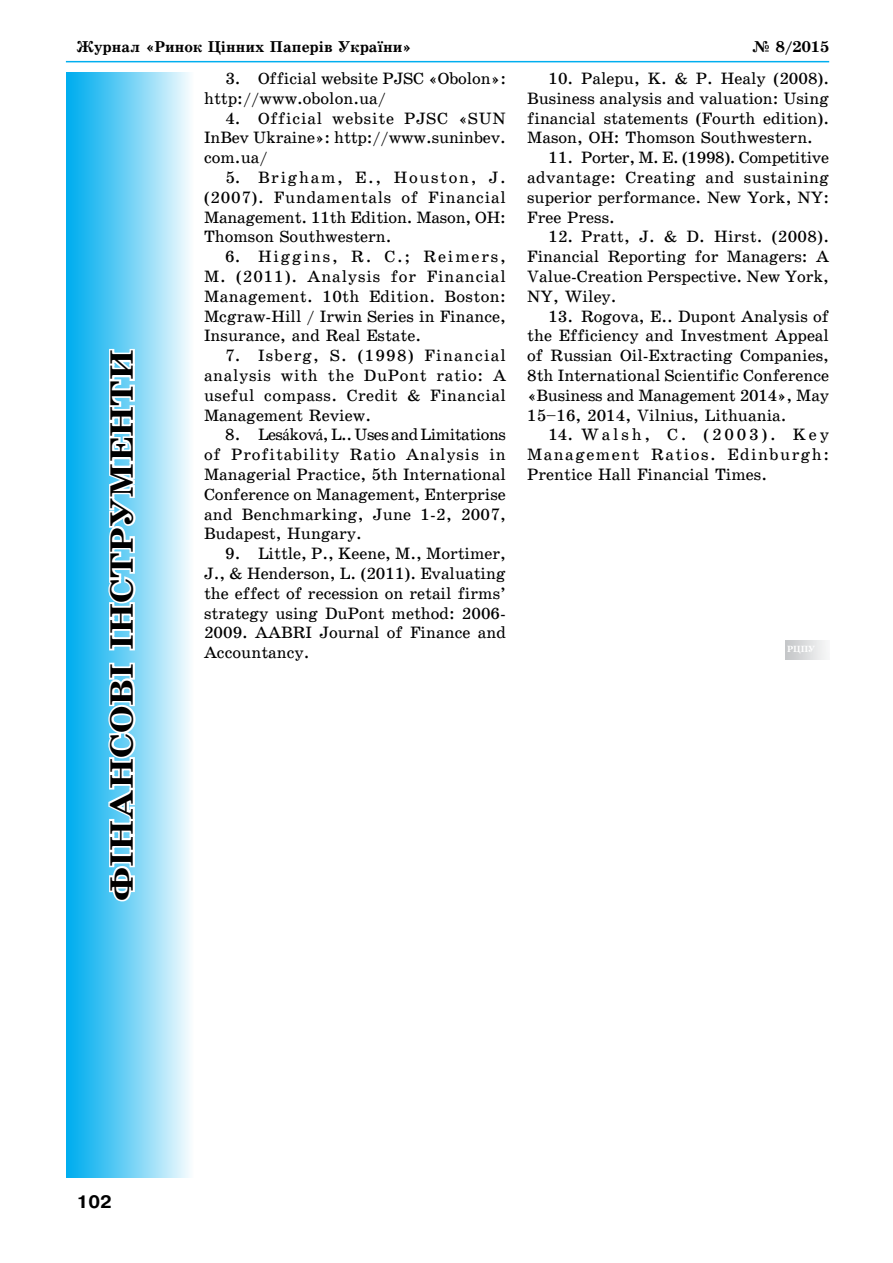
<style>
.page{position:relative;width:893px;height:1263px;background:#fff}
.page>*{position:absolute;margin:0;border:0;box-sizing:border-box;transform-origin:0 0}
.t1{font:700 32.4px "Ukrainian School";color:#000;scale:1.17 1}
.t2{font:700 18px "Pragmatica C";color:#000}
.t3{font:16.5px/19.8px "Ukrainian School";color:#000;text-align:justify}
.t4{font:700 15.75px "Ukrainian School";color:#000}
.t5{font:700 9px "Ukrainian School";color:#fff}
.s1{font-family:"Times New Roman"}
</style>
<div class="page">
<div style="left:66px;top:72px;width:127px;height:1106px;background:linear-gradient(to right,#0ae,#f4fbfe)"></div>
<hr style="left:66px;top:61px;width:763px;height:1px;background:#00aeef">
<svg style="left:105px;top:661px;width:33px;height:243px"></svg>
<svg style="left:106px;top:347px;width:32px;height:305px"></svg>
<p class="t4" style="left:77px;top:38px;width:337px">Журнал «Ринок Цінних Паперів України»</p>
<p class="t4" style="left:752px;top:38px;width:79px">№ 8/2015</p>
<h1 class="t1" style="left:105px;top:901px;width:473px;rotate:-90deg">фінансові інструменти</h1>
<p class="t3" style="left:204px;top:69px;width:303px;text-indent:21px">3. Official website PJSC «Obolon»: http://www.obolon.ua/</p>
<p class="t3" style="left:204px;top:108px;width:303px;text-indent:21px">4. Official website PJSC «SUN InBev Ukraine»: http://www.suninbev. com.ua/</p>
<p class="t3" style="left:204px;top:168px;width:303px;text-indent:21px">5. Brigham, E., Houston, J. (2007). Fundamentals of Financial Management. 11th Edition. Mason, OH:<br>Thomson Southwestern.</p>
<p class="t3" style="left:204px;top:247px;width:303px;text-indent:21px">6. Higgins, R. C.; Reimers, M. (2011). Analysis for Financial Management. 10th Edition. Boston:<br>Mcgraw-Hill / Irwin Series in Finance, Insurance, and Real Estate.</p>
<p class="t3" style="left:204px;top:346px;width:303px;text-indent:21px">7. Isberg, S. (1998) Financial analysis with the DuPont ratio: A useful compass. Credit &amp; Financial Management Review.</p>
<p class="t3" style="left:204px;top:425px;width:304px;text-indent:21px">8. Les<span class="s1">á</span>kov<span class="s1">á</span>, L.. Uses and Limitations of Profitability Ratio Analysis in Managerial Practice, 5th International Conference on Management, Enterprise and Benchmarking, June 1-2, 2007, Budapest, Hungary.</p>
<p class="t3" style="left:204px;top:544px;width:303px;text-indent:21px">9. Little, P., Keene, M., Mortimer, J., &amp; Henderson, L. (2011). Evaluating the effect of recession on retail firms’ strategy using DuPont method: 2006- 2009. AABRI Journal of Finance and Accountancy.</p>
<p class="t3" style="left:527px;top:69px;width:303px;text-indent:21px">10. Palepu, K. &amp; P. Healy (2008).<br>Business analysis and valuation: Using financial statements (Fourth edition).<br>Mason, OH: Thomson Southwestern.</p>
<p class="t3" style="left:527px;top:148px;width:303px;text-indent:21px">11. Porter, M. E. (1998). Competitive advantage: Creating and sustaining superior performance. New York, NY:<br>Free Press.</p>
<p class="t3" style="left:527px;top:227px;width:303px;text-indent:21px">12. Pratt, J. &amp; D. Hirst. (2008).<br>Financial Reporting for Managers: A Value-Creation Perspective. New York, NY, Wiley.</p>
<p class="t3" style="left:527px;top:306px;width:304px;text-indent:21px">13. Rogova, E.. Dupont Analysis of the Efficiency and Investment Appeal of Russian Oil-Extracting Companies, 8th International Scientific Conference «Business and Management 2014», May 15–16, 2014, Vilnius, Lithuania.</p>
<p class="t3" style="left:527px;top:425px;width:303px;text-indent:21px">14. Walsh, C. (2003). Key Management Ratios. Edinburgh:<br>Prentice Hall Financial Times.</p>
<p class="t5" style="left:787px;top:644px;width:30px">РЦПУ</p>
<p class="t2" style="left:77px;top:1192px;width:37px">102</p>
</div>
